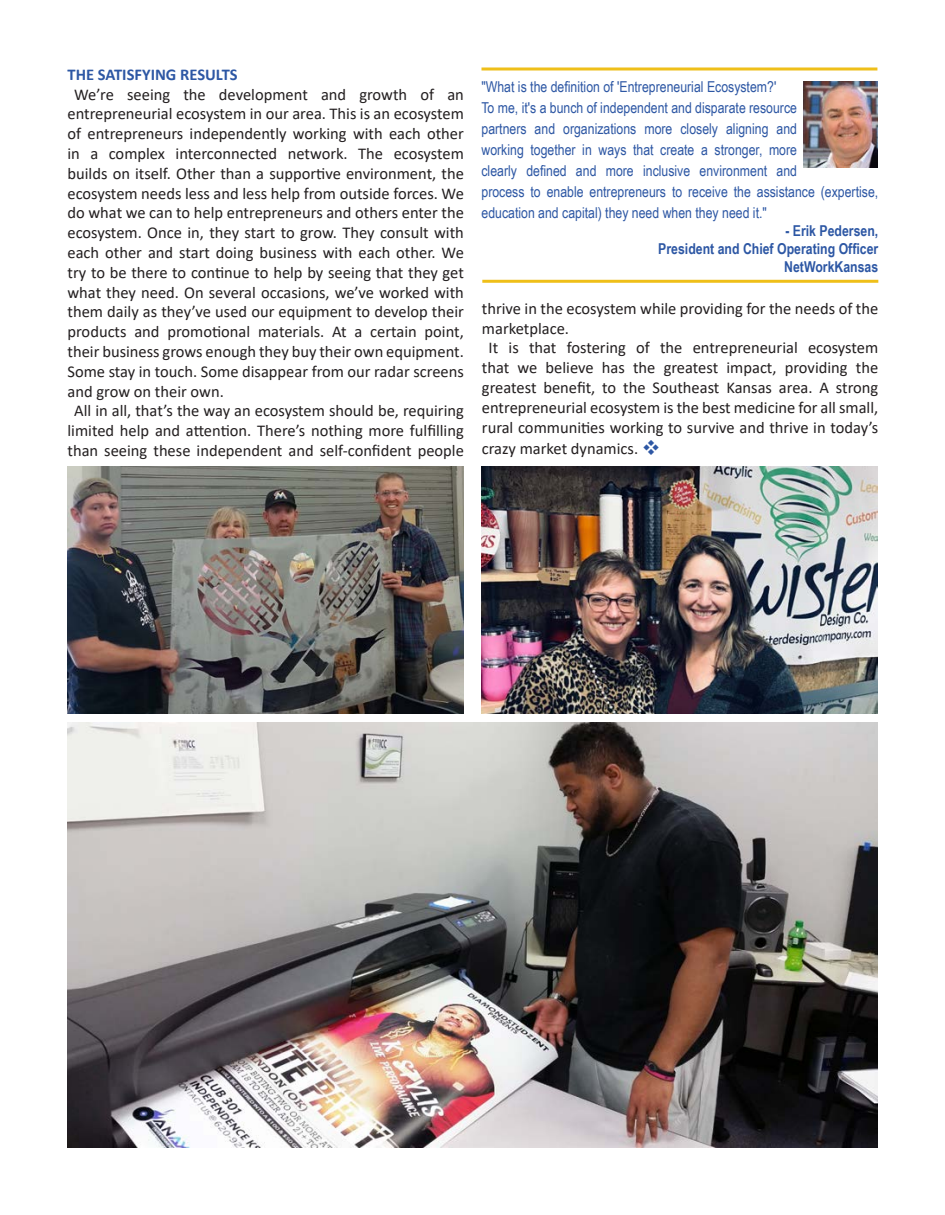
<style>
.page{position:relative;width:945px;height:1215px;background:#fff}
.page>*{position:absolute;margin:0;border:0;box-sizing:border-box;transform-origin:0 0}
.t1{font:16.5px/19.8px "Calibri";color:#231f20;text-align:justify}
.t2{font:700 16.5px "Calibri";color:#2d57a4}
.t3{font:15px/21px "Arial Narrow";color:#2d57a4}
.t4{font:700 15px "Arial Narrow";color:#2d57a4}
.s1{color:#2d57a4}
</style>
<div class="page">
<hr style="left:482px;top:68px;width:395px;height:2px;background:#efbf19">
<img style="left:804px;top:81px;width:73px;height:87px">
<hr style="left:482px;top:280px;width:396px;height:3px;background:#efbf19">
<img style="left:68px;top:722px;width:809px;height:426px">
<img style="left:68px;top:466px;width:396px;height:247px">
<img style="left:482px;top:466px;width:395px;height:247px">
<p class="t2" style="left:68px;top:63px;width:172px">THE SATISFYING RESULTS</p>
<p class="t1" style="left:68px;top:84px;width:398px;text-indent:7px">We’re seeing the development and growth of an entrepreneurial ecosystem in our area. This is an ecosystem of entrepreneurs independently working with each other in a complex interconnected network. The ecosystem builds on itself. Other than a supportive environment, the ecosystem needs less and less help from outside forces. We do what we can to help entrepreneurs and others enter the ecosystem. Once in, they start to grow. They consult with each other and start doing business with each other. We try to be there to continue to help by seeing that they get what they need. On several occasions, we’ve worked with them daily as they’ve used our equipment to develop their products and promotional materials. At a certain point, their business grows enough they buy their own equipment.<br>Some stay in touch. Some disappear from our radar screens and grow on their own.</p>
<p class="t1" style="left:68px;top:401px;width:398px;text-align:center">All in all, that’s the way an ecosystem should be, requiring limited help and attention. There’s nothing more fulfilling than seeing these independent and self-confident people</p>
<p class="t3" style="left:482px;top:76px;width:296px">"What is the definition of 'Entrepreneurial Ecosystem?'</p>
<p class="t3" style="left:482px;top:97px;width:398px">To me, it's a bunch of independent and disparate resource<br>partners and organizations more closely aligning and<br>working together in ways that create a stronger, more<br>clearly defined and more inclusive environment and<br>process to enable entrepreneurs to receive the assistance (expertise, education and capital) they need when they need it."</p>
<p class="t4" style="left:785px;top:219px;width:94px">- Erik Pedersen,</p>
<p class="t4" style="left:658px;top:237px;width:222px">President and Chief Operating Officer</p>
<p class="t4" style="left:784px;top:255px;width:96px">NetWorkKansas</p>
<p class="t1" style="left:482px;top:298px;width:398px">thrive in the ecosystem while providing for the needs of the marketplace.</p>
<p class="t1" style="left:482px;top:337px;width:398px;text-indent:7px">It is that fostering of the entrepreneurial ecosystem that we believe has the greatest impact, providing the greatest benefit, to the Southeast Kansas area. A strong entrepreneurial ecosystem is the best medicine for all small, rural communities working to survive and thrive in today’s crazy market dynamics. <span class="s1">❖</span></p>
</div>
